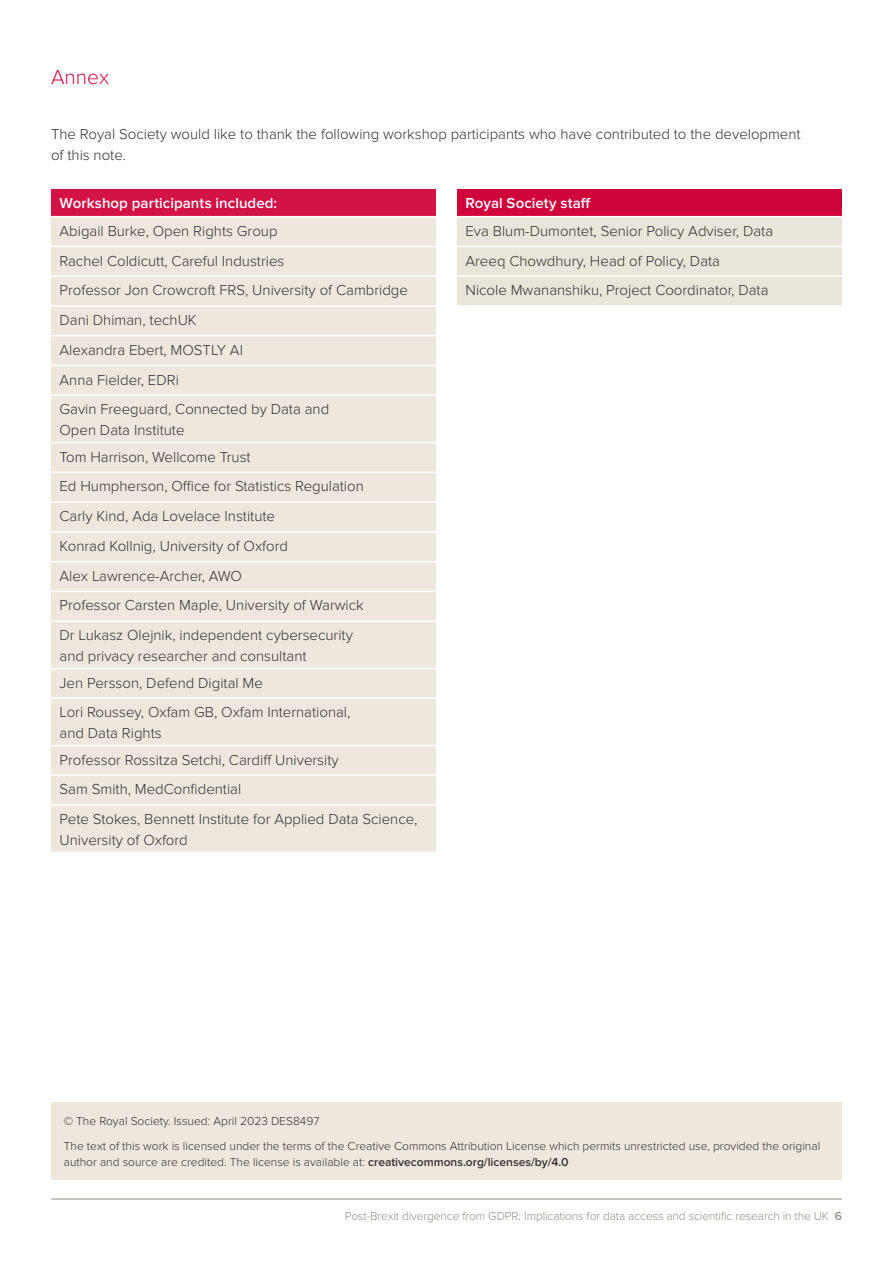
<style>
.page{position:relative;width:893px;height:1263px;background:#fff}
.page>*{position:absolute;margin:0;border:0;box-sizing:border-box;transform-origin:0 0}
.t1{font:300 21px "Proxima Nova";color:#d31245}
.t2{font:300 15px/29.7px "Proxima Nova";color:#333132}
.t3{font:600 15px "Proxima Nova";letter-spacing:.005em;color:#fff}
.t4{font:300 12px/25px "Proxima Nova";color:#333132}
.t5{font:300 12px "Proxima Nova";letter-spacing:-.01em;color:#978c87}
.s1{font-weight:600}
</style>
<div class="page">
<hr style="left:51px;top:1199px;width:791px;height:1px;background:#978c87">
<div style="left:51px;top:1102px;width:791px;height:78px;background:#ede7dd"></div>
<div style="left:51px;top:189px;width:385px;height:28px;background:#d31245"></div>
<div style="left:51px;top:217px;width:385px;height:635px;background:#ede7dd"></div>
<hr style="left:51px;top:216px;width:385px;height:1px;background:#fff">
<hr style="left:51px;top:246px;width:385px;height:1px;background:#fff">
<hr style="left:51px;top:275px;width:385px;height:2px;background:#fff">
<hr style="left:51px;top:305px;width:385px;height:2px;background:#fff">
<hr style="left:51px;top:335px;width:385px;height:1px;background:#fff">
<hr style="left:51px;top:365px;width:385px;height:1px;background:#fff">
<hr style="left:51px;top:394px;width:385px;height:2px;background:#fff">
<hr style="left:51px;top:442px;width:385px;height:1px;background:#fff">
<hr style="left:51px;top:472px;width:385px;height:1px;background:#fff">
<hr style="left:51px;top:501px;width:385px;height:2px;background:#fff">
<hr style="left:51px;top:531px;width:385px;height:2px;background:#fff">
<hr style="left:51px;top:561px;width:385px;height:1px;background:#fff">
<hr style="left:51px;top:591px;width:385px;height:1px;background:#fff">
<hr style="left:51px;top:620px;width:385px;height:2px;background:#fff">
<hr style="left:51px;top:668px;width:385px;height:1px;background:#fff">
<hr style="left:51px;top:697px;width:385px;height:2px;background:#fff">
<hr style="left:51px;top:745px;width:385px;height:1px;background:#fff">
<hr style="left:51px;top:775px;width:385px;height:1px;background:#fff">
<hr style="left:51px;top:804px;width:385px;height:2px;background:#fff">
<div style="left:457px;top:189px;width:385px;height:28px;background:#d0043c"></div>
<div style="left:457px;top:217px;width:385px;height:88px;background:#e9e5d9"></div>
<hr style="left:457px;top:216px;width:385px;height:1px;background:#fff">
<hr style="left:457px;top:246px;width:385px;height:1px;background:#fff">
<hr style="left:457px;top:275px;width:385px;height:2px;background:#fff">
<h1 class="t1" style="left:51px;top:65px;width:60px">Annex</h1>
<p class="t2" style="left:51px;top:124px;width:751px;line-height:21px">The Royal Society would like to thank the following workshop participants who have contributed to the development of this note.</p>
<p class="t3" style="left:60px;top:194px;width:219px">Workshop participants included:</p>
<p class="t2" style="left:60px;top:216px;width:350px">Abigail Burke, Open Rights Group<br>Rachel Coldicutt, Careful Industries<br>Professor Jon Crowcroft FRS, University of Cambridge Dani Dhiman, techUK<br>Alexandra Ebert, MOSTLY AI<br>Anna Fielder, EDRi<br>Gavin Freeguard, Connected by Data and</p>
<p class="t2" style="left:60px;top:417px;width:193px;line-height:26.2px">Open Data Institute<br>Tom Harrison, Wellcome Trust</p>
<p class="t2" style="left:60px;top:472px;width:306px">Ed Humpherson, Office for Statistics Regulation Carly Kind, Ada Lovelace Institute<br>Konrad Kollnig, University of Oxford<br>Alex Lawrence-Archer, AWO<br>Professor Carsten Maple, University of Warwick Dr Lukasz Olejnik, independent cybersecurity</p>
<p class="t2" style="left:60px;top:643px;width:249px;line-height:26.2px">and privacy researcher and consultant<br>Jen Persson, Defend Digital Me</p>
<p class="t2" style="left:60px;top:702px;width:292px;line-height:21px">Lori Roussey, Oxfam GB, Oxfam International, and Data Rights</p>
<p class="t2" style="left:60px;top:745px;width:359px">Professor Rossitza Setchi, Cardiff University<br>Sam Smith, MedConfidential<br>Pete Stokes, Bennett Institute for Applied Data Science,</p>
<p class="t2" style="left:60px;top:825px;width:130px">University of Oxford</p>
<p class="t3" style="left:465px;top:194px;width:127px">Royal Society staff</p>
<p class="t2" style="left:465px;top:216px;width:309px">Eva Blum-Dumontet, Senior Policy Adviser, Data<br>Areeq Chowdhury, Head of Policy, Data<br>Nicole Mwananshiku, Project Coordinator, Data</p>
<p class="t4" style="left:64px;top:1108px;width:758px">© The Royal Society. Issued: April 2023 DES8497<br>The text of this work is licensed under the terms of the Creative Commons Attribution License which permits unrestricted use, provided the original</p>
<p class="t4" style="left:64px;top:1150px;width:506px">author and source are credited. The license is available at: <span class="s1">creativecommons.org/licenses/by/4.0</span></p>
<p class="t5" style="left:345px;top:1209px;width:499px">Post-Brexit divergence from GDPR: Implications for data access and scientific research in the UK <span class="s1">6</span></p>
</div>
